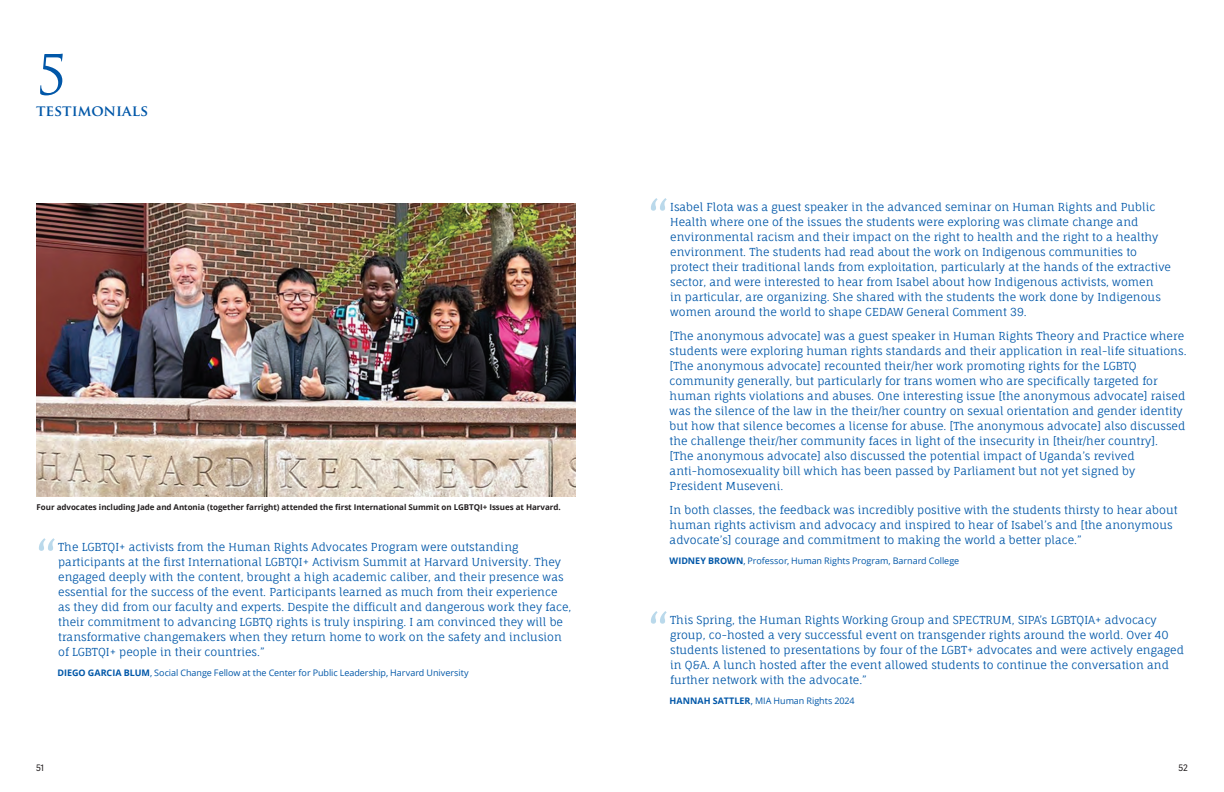
<style>
.page{position:relative;width:1224px;height:792px;background:#fff}
.page>*{position:absolute;margin:0;border:0;box-sizing:border-box;transform-origin:0 0}
.t1{font:56px "Fauna One";color:#bad9eb}
.t2{font:54px "Trajan Pro";color:#0157a8}
.t3{font:700 15px "Trajan Pro";color:#0157a8}
.t4{font:11px/15px "Fauna One";color:#0157a8}
.t5{font:9px "Open Sans";letter-spacing:-.005em;color:#0157a8}
.t6{font:9px "Adelle Sans";color:#231f20}
.t7{font:700 8px "Open Sans";letter-spacing:-.005em;color:#231f20}
.s1{font-weight:700}
</style>
<div class="page">
<img style="left:36px;top:203px;width:540px;height:294px">
<h2 class="t2" style="left:36px;top:41px;width:32px">5</h2>
<h3 class="t3" style="left:36px;top:102px;width:114px">TESTIMONIALS</h3>
<p class="t7" style="left:37px;top:502px;width:526px">Four advocates including Jade and Antonia (together farright) attended the first International Summit on LGBTQI+ Issues at Harvard.</p>
<h1 class="t1" style="left:36px;top:522px;width:24px">“</h1>
<p class="t4" style="left:58px;top:539px;width:515px">The LGBTQI+ activists from the Human Rights Advocates Program were outstanding participants at the first International LGBTQI+ Activism Summit at Harvard University. They engaged deeply with the content, brought a high academic caliber, and their presence was essential for the success of the event. Participants learned as much from their experience as they did from our faculty and experts. Despite the difficult and dangerous work they face, their commitment to advancing LGBTQ rights is truly inspiring. I am convinced they will be transformative changemakers when they return home to work on the safety and inclusion of LGBTQI+ people in their countries.”</p>
<p class="t5" style="left:58px;top:666px;width:413px"><span class="s1">DIEGO GARCIA BLUM</span>, Social Change Fellow at the Center for Public Leadership, Harvard University</p>
<h1 class="t1" style="left:648px;top:182px;width:24px">“</h1>
<p class="t4" style="left:670px;top:199px;width:502px">Isabel Flota was a guest speaker in the advanced seminar on Human Rights and Public Health where one of the issues the students were exploring was climate change and environmental racism and their impact on the right to health and the right to a healthy environment. The students had read about the work on Indigenous communities to protect their traditional lands from exploitation, particularly at the hands of the extractive sector, and were interested to hear from Isabel about how Indigenous activists, women<br>in particular, are organizing. She shared with the students the work done by Indigenous women around the world to shape CEDAW General Comment 39.</p>
<p class="t4" style="left:670px;top:328px;width:518px">[The anonymous advocate] was a guest speaker in Human Rights Theory and Practice where students were exploring human rights standards and their application in real-life situations. [The anonymous advocate] recounted their/her work promoting rights for the LGBTQ community generally, but particularly for trans women who are specifically targeted for human rights violations and abuses. One interesting issue [the anonymous advocate] raised was the silence of the law in the their/her country on sexual orientation and gender identity but how that silence becomes a license for abuse. [The anonymous advocate] also discussed the challenge their/her community faces in light of the insecurity in [their/her country].<br>[The anonymous advocate] also discussed the potential impact of Uganda’s revived anti-homosexuality bill which has been passed by Parliament but not yet signed by President Museveni.</p>
<p class="t4" style="left:670px;top:502px;width:510px">In both classes, the feedback was incredibly positive with the students thirsty to hear about human rights activism and advocacy and inspired to hear of Isabel’s and [the anonymous advocate’s] courage and commitment to making the world a better place.”</p>
<p class="t5" style="left:670px;top:554px;width:291px"><span class="s1">WIDNEY BROWN</span>, Professor, Human Rights Program, Barnard College</p>
<h1 class="t1" style="left:648px;top:595px;width:24px">“</h1>
<p class="t4" style="left:670px;top:612px;width:515px">This Spring, the Human Rights Working Group and SPECTRUM, SIPA’s LGBTQIA+ advocacy group, co-hosted a very successful event on transgender rights around the world. Over 40 students listened to presentations by four of the LGBT+ advocates and were actively engaged in Q&amp;A. A lunch hosted after the event allowed students to continue the conversation and further network with the advocate.”</p>
<p class="t5" style="left:670px;top:694px;width:187px"><span class="s1">HANNAH SATTLER</span>, MIA Human Rights 2024</p>
<p class="t6" style="left:36px;top:761px;width:10px">51</p>
<p class="t6" style="left:1179px;top:761px;width:11px">52</p>
</div>
